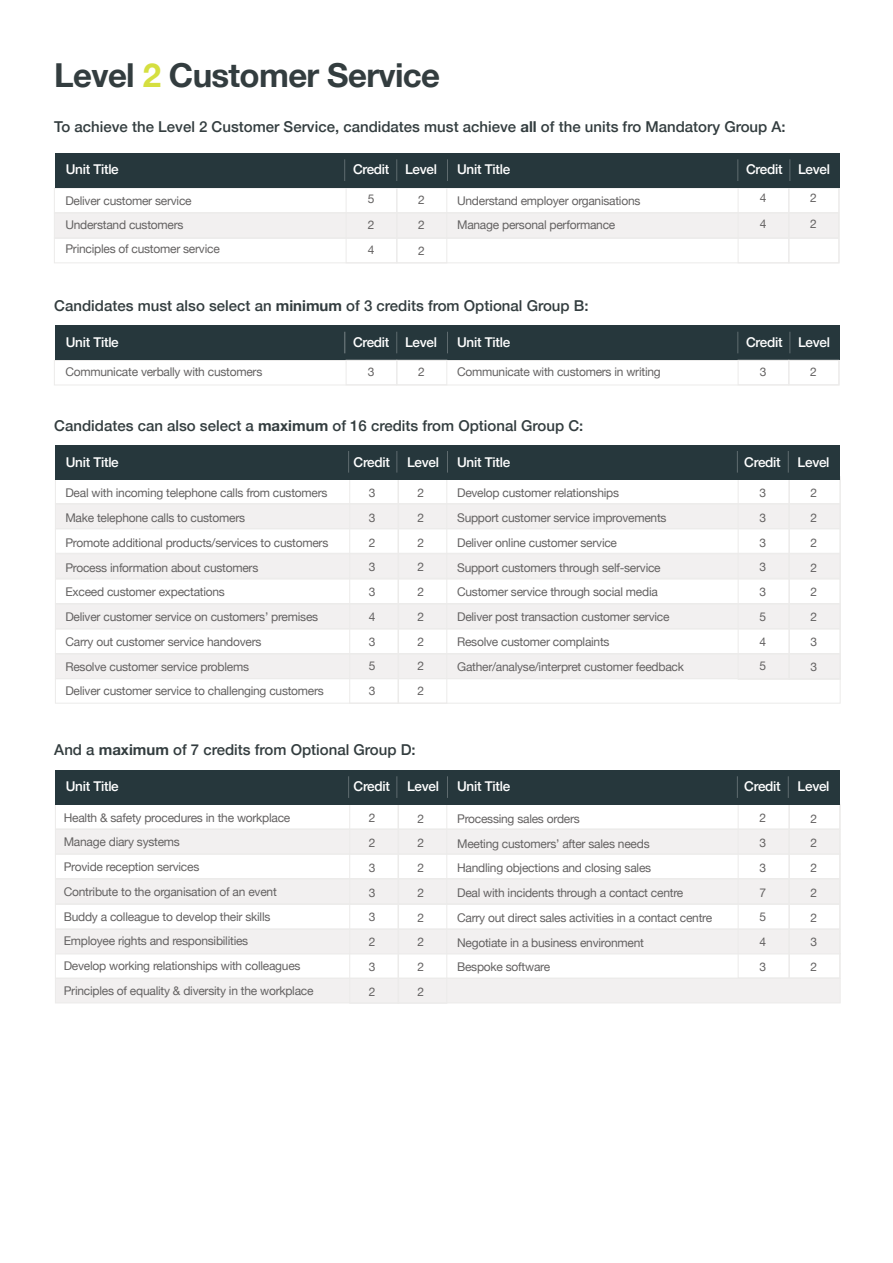
<style>
.page{position:relative;width:893px;height:1263px;background:#fff}
.page>*{position:absolute;margin:0;border:0;box-sizing:border-box;transform-origin:0 0}
.t1{font:700 33px "Helvetica Neue";letter-spacing:-.02em;color:#333d3f}
.t2{font:500 15px "Helvetica Neue";color:#333d3f}
.t3{font:500 13.5px "Helvetica Neue";letter-spacing:-.02em;color:#fff}
.t4{font:12px/24.8px "Helvetica Neue";letter-spacing:-.02em;color:#646262;text-align:justify}
.s1{color:#d5df40}
.s2{font-weight:700}
</style>
<div class="page">
<div style="left:55px;top:978px;width:785px;height:25px;background:#f2f0f0"></div>
<div style="left:54px;top:188px;width:785px;height:25px;background:#fff;border:1px solid #ecebea"></div>
<div style="left:54px;top:360px;width:785px;height:25px;background:#fff;border:1px solid #ecebea"></div>
<div style="left:54px;top:238px;width:785px;height:25px;background:#fff;border:1px solid #ecebea"></div>
<div style="left:55px;top:479px;width:785px;height:25px;background:#fff;border:1px solid #ecebea"></div>
<div style="left:55px;top:804px;width:785px;height:25px;background:#fff;border:1px solid #ecebea"></div>
<div style="left:55px;top:629px;width:785px;height:25px;background:#fff;border:1px solid #ecebea"></div>
<div style="left:55px;top:953px;width:785px;height:25px;background:#fff;border:1px solid #ecebea"></div>
<div style="left:55px;top:579px;width:785px;height:25px;background:#fff;border:1px solid #ecebea"></div>
<div style="left:55px;top:904px;width:785px;height:25px;background:#fff;border:1px solid #ecebea"></div>
<div style="left:55px;top:854px;width:785px;height:25px;background:#fff;border:1px solid #ecebea"></div>
<div style="left:54px;top:213px;width:785px;height:25px;background:#f2f0f0"></div>
<div style="left:55px;top:504px;width:785px;height:25px;background:#f2f0f0"></div>
<div style="left:55px;top:829px;width:785px;height:25px;background:#f2f0f0"></div>
<div style="left:55px;top:654px;width:785px;height:25px;background:#f2f0f0"></div>
<div style="left:55px;top:604px;width:785px;height:25px;background:#f2f0f0"></div>
<div style="left:55px;top:929px;width:785px;height:25px;background:#f2f0f0"></div>
<div style="left:55px;top:553px;width:785px;height:26px;background:#f2f0f0"></div>
<div style="left:55px;top:879px;width:785px;height:25px;background:#f2f0f0"></div>
<div style="left:55px;top:326px;width:784px;height:34px;background:#26373c"></div>
<div style="left:346px;top:185px;width:51px;height:78px;border:1px solid #ecebea"></div>
<div style="left:346px;top:360px;width:51px;height:25px;border:1px solid #ecebea"></div>
<div style="left:738px;top:185px;width:51px;height:78px;border:1px solid #ecebea"></div>
<div style="left:738px;top:360px;width:51px;height:25px;border:1px solid #ecebea"></div>
<div style="left:349px;top:477px;width:50px;height:226px;border:1px solid #ecebea"></div>
<div style="left:349px;top:803px;width:50px;height:200px;border:1px solid #ecebea"></div>
<div style="left:397px;top:185px;width:50px;height:78px;border:1px solid #ecebea"></div>
<div style="left:397px;top:360px;width:50px;height:25px;border:1px solid #ecebea"></div>
<div style="left:789px;top:185px;width:50px;height:78px;border:1px solid #ecebea"></div>
<div style="left:789px;top:360px;width:50px;height:25px;border:1px solid #ecebea"></div>
<div style="left:398px;top:477px;width:49px;height:226px;border:1px solid #ecebea"></div>
<div style="left:398px;top:803px;width:49px;height:200px;border:1px solid #ecebea"></div>
<div style="left:789px;top:476px;width:51px;height:204px;border:1px solid #ecebea"></div>
<div style="left:789px;top:803px;width:51px;height:175px;border:1px solid #ecebea"></div>
<div style="left:738px;top:476px;width:51px;height:204px;border:1px solid #ecebea"></div>
<div style="left:738px;top:803px;width:51px;height:175px;border:1px solid #ecebea"></div>
<svg style="left:396px;top:332px;width:1px;height:21px"></svg>
<svg style="left:789px;top:332px;width:1px;height:21px"></svg>
<svg style="left:344px;top:332px;width:1px;height:21px"></svg>
<svg style="left:737px;top:332px;width:1px;height:21px"></svg>
<svg style="left:447px;top:332px;width:1px;height:21px"></svg>
<div style="left:55px;top:153px;width:784px;height:34px;background:#26373c"></div>
<svg style="left:396px;top:159px;width:1px;height:22px"></svg>
<svg style="left:789px;top:159px;width:1px;height:22px"></svg>
<svg style="left:344px;top:159px;width:1px;height:22px"></svg>
<svg style="left:737px;top:159px;width:1px;height:22px"></svg>
<svg style="left:447px;top:159px;width:1px;height:22px"></svg>
<div style="left:55px;top:445px;width:784px;height:34px;background:#26373c"></div>
<svg style="left:396px;top:451px;width:1px;height:22px"></svg>
<svg style="left:788px;top:451px;width:1px;height:22px"></svg>
<svg style="left:348px;top:451px;width:1px;height:22px"></svg>
<svg style="left:737px;top:451px;width:1px;height:22px"></svg>
<svg style="left:447px;top:451px;width:1px;height:22px"></svg>
<div style="left:55px;top:770px;width:784px;height:34px;background:#26373c"></div>
<svg style="left:396px;top:776px;width:1px;height:22px"></svg>
<svg style="left:788px;top:776px;width:1px;height:22px"></svg>
<svg style="left:348px;top:776px;width:1px;height:22px"></svg>
<svg style="left:737px;top:776px;width:1px;height:22px"></svg>
<svg style="left:447px;top:776px;width:1px;height:22px"></svg>
<h1 class="t1" style="left:54px;top:50px;width:387px">Level <span class="s1">2</span> Customer Service</h1>
<p class="t2" style="left:54px;top:114px;width:733px">To achieve the Level 2 Customer Service, candidates must achieve <span class="s2">all</span> of the units fro Mandatory Group A:</p>
<p class="t3" style="left:66px;top:158px;width:55px">Unit Title</p>
<p class="t3" style="left:353px;top:158px;width:85px">Credit Level</p>
<p class="t3" style="left:457px;top:158px;width:55px">Unit Title</p>
<p class="t3" style="left:746px;top:158px;width:85px">Credit Level</p>
<p class="t4" style="left:65px;top:189px;width:156px;line-height:24px;text-align:left">Deliver customer service<br>Understand customers<br>Principles of customer service</p>
<p class="t4" style="left:368px;top:187px;width:8px;line-height:25.5px">5<br>2<br>4</p>
<p class="t4" style="left:418px;top:187px;width:8px;line-height:25.5px">2<br>2<br>2</p>
<p class="t4" style="left:457px;top:189px;width:185px;line-height:24px">Understand employer organisations<br>Manage personal performance</p>
<p class="t2" style="left:54px;top:293px;width:536px">Candidates must also select an <span class="s2">minimum</span> of 3 credits from Optional Group B:</p>
<p class="t4" style="left:760px;top:186px;width:8px;line-height:25.5px">4<br>4</p>
<p class="t4" style="left:810px;top:186px;width:8px;line-height:25.5px">2<br>2</p>
<p class="t3" style="left:66px;top:331px;width:55px">Unit Title</p>
<p class="t3" style="left:353px;top:331px;width:85px">Credit Level</p>
<p class="t3" style="left:457px;top:331px;width:55px">Unit Title</p>
<p class="t3" style="left:746px;top:331px;width:85px">Credit Level</p>
<p class="t4" style="left:65px;top:360px;width:198px">Communicate verbally with customers</p>
<p class="t4" style="left:368px;top:360px;width:8px">3</p>
<p class="t4" style="left:418px;top:360px;width:8px">2</p>
<p class="t4" style="left:457px;top:360px;width:205px">Communicate with customers in writing</p>
<p class="t4" style="left:760px;top:360px;width:8px">3</p>
<p class="t4" style="left:810px;top:360px;width:8px">2</p>
<p class="t2" style="left:54px;top:413px;width:531px">Candidates can also select a <span class="s2">maximum</span> of 16 credits from Optional Group C:</p>
<p class="t3" style="left:66px;top:451px;width:55px">Unit Title</p>
<p class="t3" style="left:354px;top:451px;width:38px">Credit</p>
<p class="t3" style="left:407px;top:451px;width:33px">Level</p>
<p class="t3" style="left:457px;top:451px;width:55px">Unit Title</p>
<p class="t3" style="left:744px;top:451px;width:38px">Credit</p>
<p class="t3" style="left:798px;top:451px;width:33px">Level</p>
<p class="t4" style="left:65px;top:481px;width:264px;text-align:left">Deal with incoming telephone calls from customers Make telephone calls to customers<br>Promote additional products/services to customers Process information about customers<br>Exceed customer expectations<br>Deliver customer service on customers’ premises Carry out customer service handovers<br>Resolve customer service problems<br>Deliver customer service to challenging customers</p>
<p class="t4" style="left:369px;top:481px;width:8px">3<br>3<br>2<br>3<br>3<br>4<br>3<br>5<br>3</p>
<p class="t4" style="left:418px;top:481px;width:8px">2<br>2<br>2<br>2<br>2<br>2<br>2<br>2<br>2</p>
<p class="t2" style="left:54px;top:737px;width:363px">And a <span class="s2">maximum</span> of 7 credits from Optional Group D:</p>
<p class="t4" style="left:457px;top:481px;width:228px;text-align:left">Develop customer relationships<br>Support customer service improvements Deliver online customer service<br>Support customers through self-service Customer service through social media Deliver post transaction customer service Resolve customer complaints Gather/analyse/interpret customer feedback</p>
<p class="t4" style="left:760px;top:481px;width:8px">3<br>3<br>3<br>3<br>3<br>5<br>4<br>5</p>
<p class="t4" style="left:811px;top:481px;width:8px">2<br>2<br>2<br>2<br>2<br>2<br>3<br>3</p>
<p class="t3" style="left:66px;top:775px;width:55px">Unit Title</p>
<p class="t3" style="left:354px;top:775px;width:38px">Credit</p>
<p class="t3" style="left:407px;top:775px;width:33px">Level</p>
<p class="t3" style="left:457px;top:775px;width:55px">Unit Title</p>
<p class="t3" style="left:744px;top:775px;width:38px">Credit</p>
<p class="t3" style="left:798px;top:775px;width:33px">Level</p>
<p class="t4" style="left:64px;top:806px;width:251px;text-align:left">Health &amp; safety procedures in the workplace Manage diary systems<br>Provide reception services<br>Contribute to the organisation of an event Buddy a colleague to develop their skills Employee rights and responsibilities<br>Develop working relationships with colleagues Principles of equality &amp; diversity in the workplace</p>
<p class="t4" style="left:369px;top:806px;width:8px">2<br>2<br>3<br>3<br>3<br>2<br>3<br>2</p>
<p class="t4" style="left:418px;top:806px;width:8px">2<br>2<br>2<br>2<br>2<br>2<br>2<br>2</p>
<p class="t4" style="left:457px;top:807px;width:257px;text-align:left">Processing sales orders<br>Meeting customers’ after sales needs<br>Handling objections and closing sales<br>Deal with incidents through a contact centre Carry out direct sales activities in a contact centre Negotiate in a business environment<br>Bespoke software</p>
<p class="t4" style="left:760px;top:806px;width:8px">2<br>3<br>3<br>7<br>5<br>4<br>3</p>
<p class="t4" style="left:811px;top:807px;width:8px">2<br>2<br>2<br>2<br>2<br>3<br>2</p>
</div>
